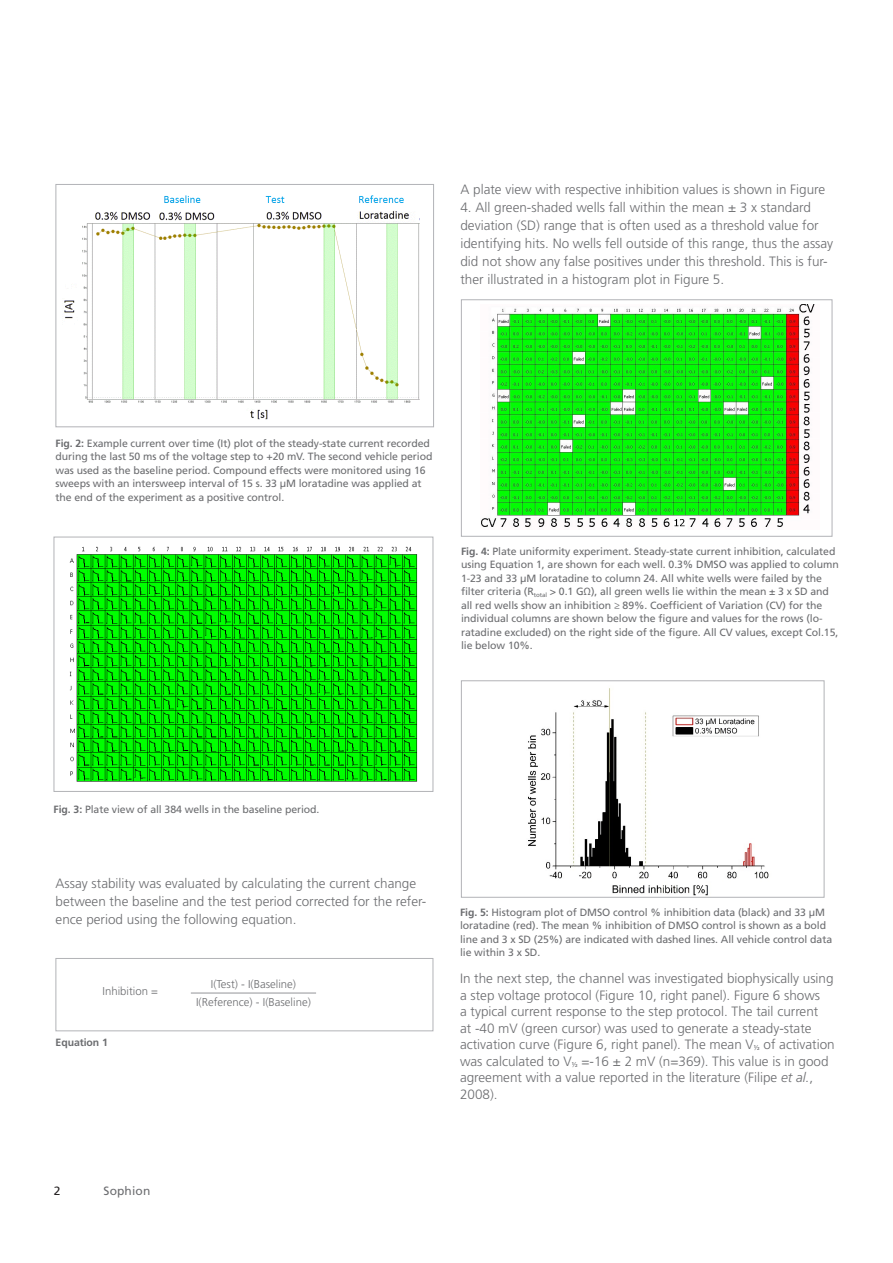
<style>
.page{position:relative;width:893px;height:1263px;background:#fff}
.page>*{position:absolute;margin:0;border:0;box-sizing:border-box;transform-origin:0 0}
.CHART_COPY{font:300 13.5px/16.5px "Frutiger LT Std";color:#6c6d70}
.BODY_COPY{font:300 13.5px/18px "Frutiger LT Std";color:#6c6d70}
.FOLIO_COPY{font:12px "Frutiger LT Std";letter-spacing:.01em;color:#6c6d70}
.FOLIO_COPY-2{font:12px "Frutiger LT Std";color:#231f20}
.CHART_COPY-2{font:300 11.4px "Frutiger LT Std";color:#6c6d70}
.t1{font:10.5px/13.5px "Frutiger LT Std";letter-spacing:-.01em;color:#6c6d70}
.t2{font:700 10.5px "Frutiger LT Std";letter-spacing:-.01em;color:#6c6d70}
.s1{font-weight:700}
.s2{font-weight:400;font-size:7.05px}
.s3{font-style:italic}
</style>
<div class="page">
<div style="left:56px;top:184px;width:378px;height:243px;border:1px solid #b2b3b7"></div>
<img style="left:60px;top:195px;width:365px;height:231px">
<img style="left:69px;top:546px;width:349px;height:236px">
<img style="left:481px;top:304px;width:334px;height:223px">
<hr style="left:191px;top:993px;width:125px;height:1px;background:#939598">
<div style="left:56px;top:958px;width:377px;height:73px;border:1px solid #b2b3b7"></div>
<img style="left:528px;top:688px;width:241px;height:208px">
<div style="left:461px;top:680px;width:363px;height:218px;border:1px solid #b2b3b7"></div>
<div style="left:461px;top:299px;width:371px;height:238px;border:1px solid #b2b3b7"></div>
<div style="left:54px;top:537px;width:379px;height:255px;border:1px solid #b2b3b7"></div>
<p class="CHART_COPY" style="left:460px;top:181px;width:366px">A plate view with respective inhibition values is shown in Figure</p>
<p class="CHART_COPY" style="left:460px;top:199px;width:374px;line-height:18px">4. All green-shaded wells fall within the mean ± 3 x standard deviation (SD) range that is often used as a threshold value for identifying hits. No wells fell outside of this range, thus the assay did not show any false positives under this threshold. This is fur&shy;ther illustrated in a histogram plot in Figure 5.</p>
<p class="t1" style="left:56px;top:436px;width:378px"><span class="s1">Fig. 2:</span> Example current over time (It) plot of the steady-state current recorded during the last 50 ms of the voltage step to +20 mV. The second vehicle period was used as the baseline period. Compound effects were monitored using 16 sweeps with an intersweep interval of 15 s. 33 µM loratadine was applied at the end of the experiment as a positive control.</p>
<p class="t1" style="left:461px;top:544px;width:379px"><span class="s1">Fig. 4:</span> Plate uniformity experiment. Steady-state current inhibition, calculated using Equation 1, are shown for each well. 0.3% DMSO was applied to column 1-23 and 33 μM loratadine to column 24. All white wells were failed by the filter criteria (R<sub>total</sub> &gt; 0.1 GΩ), all green wells lie within the mean ± 3 x SD and all red wells show an inhibition ≥ 89%. Coefficient of Variation (CV) for the individual columns are shown below the figure and values for the rows (lo&shy;ratadine excluded) on the right side of the figure. All CV values, except Col.15, lie below 10%.</p>
<p class="t1" style="left:54px;top:803px;width:267px"><span class="s1">Fig. 3:</span> Plate view of all 384 wells in the baseline period.</p>
<p class="BODY_COPY" style="left:56px;top:874px;width:372px">Assay stability was evaluated by calculating the current change between the baseline and the test period corrected for the refer&shy;ence period using the following equation.</p>
<p class="CHART_COPY-2" style="left:103px;top:985px;width:57px">Inhibition =</p>
<p class="t2" style="left:56px;top:1036px;width:54px">Equation 1</p>
<p class="CHART_COPY-2" style="left:211px;top:978px;width:87px">I(Test) - I(Baseline)</p>
<p class="CHART_COPY-2" style="left:196px;top:996px;width:116px">I(Reference) - I(Baseline)</p>
<p class="FOLIO_COPY-2" style="left:54px;top:1184px;width:8px">2</p>
<p class="FOLIO_COPY" style="left:104px;top:1184px;width:48px">Sophion</p>
<p class="t1" style="left:460px;top:905px;width:374px"><span class="s1">Fig. 5:</span> Histogram plot of DMSO control % inhibition data (black) and 33 µM loratadine (red). The mean % inhibition of DMSO control is shown as a bold line and 3 x SD (25%) are indicated with dashed lines. All vehicle control data lie within 3 x SD.</p>
<p class="CHART_COPY" style="left:460px;top:970px;width:376px">In the next step, the channel was investigated biophysically using a step voltage protocol (Figure 10, right panel). Figure 6 shows<br>a typical current response to the step protocol. The tail current<br>at -40 mV (green cursor) was used to generate a steady-state activation curve (Figure 6, right panel). The mean V<span class="s2">½</span> of activation was calculated to V<span class="s2">½</span> =-16 ± 2 mV (n=369). This value is in good agreement with a value reported in the literature (Filipe <span class="s3">et al.</span>, 2008).</p>
</div>
